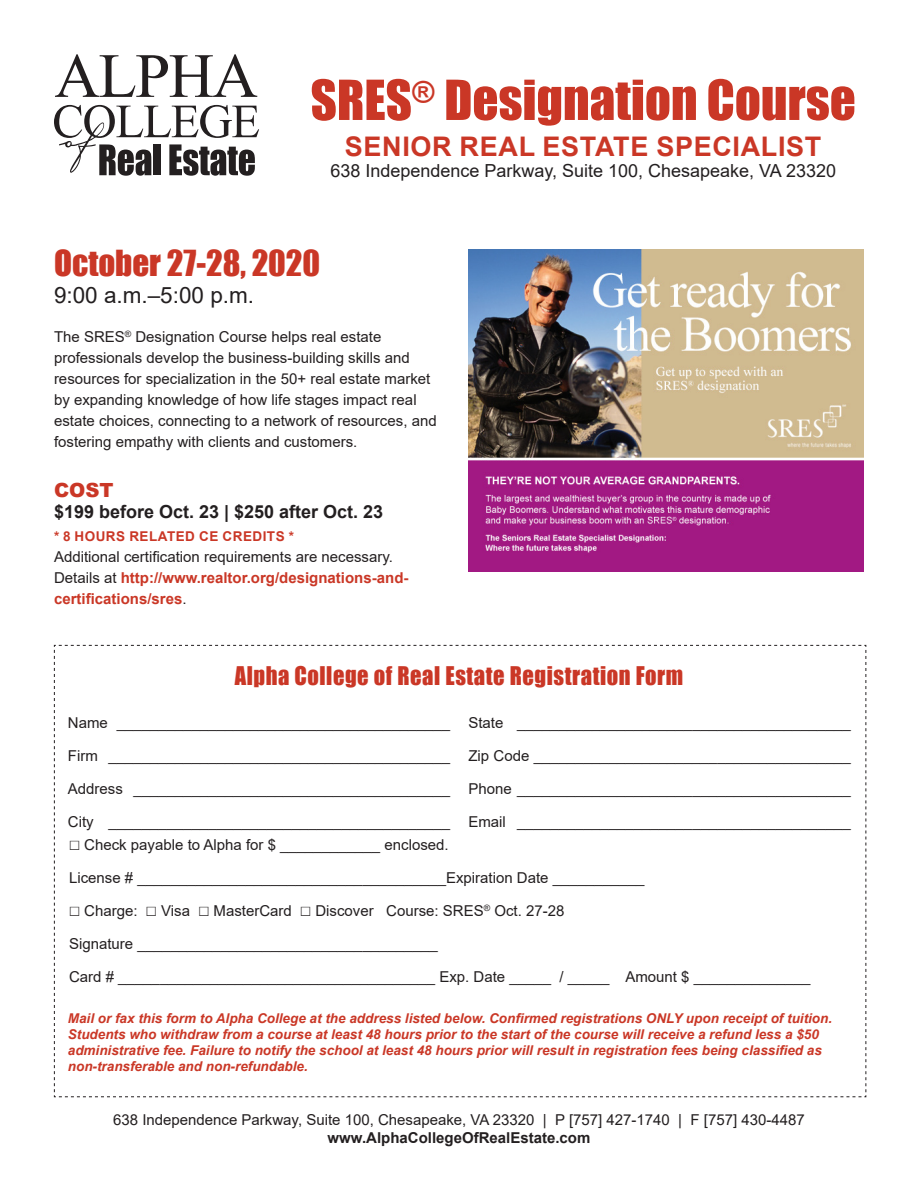
<style>
.page{position:relative;width:918px;height:1188px;background:#fff}
.page>*{position:absolute;margin:0;border:0;box-sizing:border-box;transform-origin:0 0}
.t1{font:51px "Impact";color:#ca3726}
.t2{font:33px "Impact";color:#ca3726}
.t3{font:700 27px "Arial";letter-spacing:.025em;color:#ca3726}
.t4{font:23.7px "Impact";letter-spacing:.025em;color:#ca3726;scale:.95 1}
.t5{font:22.5px "Arial";color:#231f20}
.t6{font:900 19.5px "Arial";color:#ca3726}
.t7{font:18px "Arial";color:#231f20}
.t8{font:700 18px "Arial";color:#231f20}
.t9{font:15px/21px "Arial";color:#231f20}
.t10{font:700 15px/21px "Arial";color:#ca3726}
.t11{font:700 15px "Arial";color:#231f20}
.t12{font:italic 700 13.5px/16.2px "Arial";color:#ca3726}
.t13{font:700 13.5px "Arial";letter-spacing:.035em;color:#ca3726}
.s1{font-weight:400;color:#231f20}
.s2{font-family:"Arial Unicode MS"}
</style>
<div class="page">
<img style="left:469px;top:249px;width:394px;height:323px">
<svg style="left:54px;top:645px;width:813px;height:453px"></svg>
<svg style="left:55px;top:54px;width:202px;height:43px"></svg>
<svg style="left:54px;top:105px;width:205px;height:71px"></svg>
<p class="t1" style="left:311px;top:60px;width:547px">SRES<sup>®</sup> Designation Course</p>
<p class="t3" style="left:345px;top:127px;width:478px">SENIOR REAL ESTATE SPECIALIST</p>
<p class="t7" style="left:330px;top:158px;width:507px">638 Independence Parkway, Suite 100, Chesapeake, VA 23320</p>
<p class="t2" style="left:54px;top:237px;width:268px">October 27-28, 2020</p>
<p class="t5" style="left:54px;top:279px;width:202px">9:00 a.m.–5:00 p.m.</p>
<p class="t9" style="left:54px;top:326px;width:384px">The SRES<sup>®</sup> Designation Course helps real estate professionals develop the business-building skills and resources for specialization in the 50+ real estate market by expanding knowledge of how life stages impact real estate choices, connecting to a network of resources, and fostering empathy with clients and customers.</p>
<p class="t6" style="left:54px;top:476px;width:61px">COST</p>
<p class="t8" style="left:54px;top:499px;width:331px">$199 before Oct. 23 | $250 after Oct. 23</p>
<p class="t13" style="left:54px;top:527px;width:241px">* 8 HOURS RELATED CE CREDITS *</p>
<p class="t9" style="left:54px;top:546px;width:341px">Additional certification requirements are necessary.</p>
<p class="t10" style="left:54px;top:568px;width:356px"><span class="s1">Details at</span> http://www.realtor.org/designations-and&shy;certifications/sres<span class="s1">.</span></p>
<p class="t4" style="left:235px;top:658px;width:474px">Alpha College of Real Estate Registration Form</p>
<p class="t9" style="left:68px;top:712px;width:384px">Name ________________________________________</p>
<p class="t9" style="left:68px;top:745px;width:384px">Firm _________________________________________</p>
<p class="t9" style="left:68px;top:778px;width:384px">Address ______________________________________</p>
<p class="t9" style="left:68px;top:811px;width:384px">City _________________________________________</p>
<p class="t9" style="left:468px;top:712px;width:384px">State ________________________________________</p>
<p class="t9" style="left:468px;top:745px;width:384px">Zip Code ______________________________________</p>
<p class="t9" style="left:468px;top:778px;width:384px">Phone ________________________________________</p>
<p class="t9" style="left:468px;top:811px;width:384px">Email ________________________________________</p>
<p class="t9" style="left:69px;top:834px;width:381px"><span class="s2">☐</span> Check payable to Alpha for $ ____________ enclosed.</p>
<p class="t9" style="left:69px;top:867px;width:577px">License # _____________________________________Expiration Date ___________</p>
<p class="t9" style="left:69px;top:900px;width:497px"><span class="s2">☐</span> Charge: <span class="s2">☐</span> Visa <span class="s2">☐</span> MasterCard <span class="s2">☐</span> Discover Course: SRES<sup>®</sup> Oct. 27-28</p>
<p class="t9" style="left:69px;top:933px;width:370px">Signature ____________________________________</p>
<p class="t9" style="left:69px;top:966px;width:743px">Card # ______________________________________ Exp. Date _____ / _____ Amount $ ______________</p>
<p class="t12" style="left:68px;top:1010px;width:766px">Mail or fax this form to Alpha College at the address listed below. Confirmed registrations ONLY upon receipt of tuition.<br>Students who withdraw from a course at least 48 hours prior to the start of the course will receive a refund less a $50 administrative fee. Failure to notify the school at least 48 hours prior will result in registration fees being classified as non-transferable and non-refundable.</p>
<p class="t9" style="left:113px;top:1110px;width:693px">638 Independence Parkway, Suite 100, Chesapeake, VA 23320 | P [757] 427-1740 | F [757] 430-4487</p>
<p class="t11" style="left:328px;top:1128px;width:264px">www.AlphaCollegeOfRealEstate.com</p>
</div>
